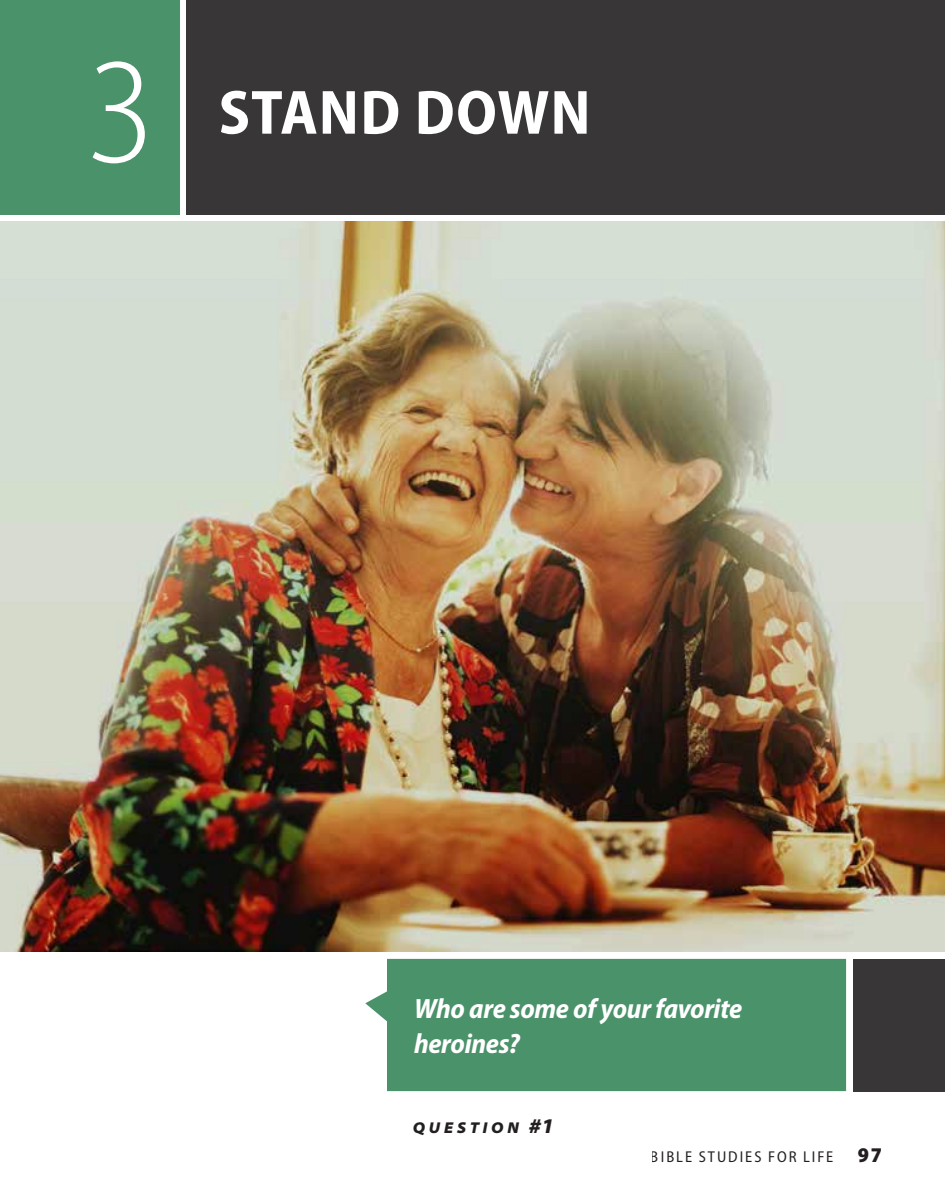
<style>
.page{position:relative;width:945px;height:1197px;background:#fff}
.page>*{position:absolute;margin:0;border:0;box-sizing:border-box;transform-origin:0 0}
.t1{font:300 semi-condensed 152.25px "Myriad Pro";color:#fff}
.t2{font:700 semi-condensed 63px "Myriad Pro";letter-spacing:.015em;color:#fff}
.t3{font:italic 700 semi-condensed 28px/35px "Myriad Pro";letter-spacing:-.015em;color:#fff}
.t4{font:semi-condensed 15.75px "Myriad Pro";letter-spacing:.125em;color:#231f20}
.t5{font:italic 900 semi-expanded 15.75px "Myriad Pro";letter-spacing:.235em;color:#231f20}
.s1{font-size:21px}
.s2{font-weight:900;font-size:21px}
</style>
<div class="page">
<div style="left:853px;top:959px;width:92px;height:132px;background:#383637"></div>
<div style="left:0;top:0;width:179px;height:214px;background:#4a926a"></div>
<div style="left:186px;top:0;width:759px;height:214px;background:#383637"></div>
<div style="left:365px;top:959px;width:481px;height:132px;background:#4a926a"></div>
<img style="left:0;top:221px;width:945px;height:731px">
<h1 class="t1" style="left:87px;top:29px;width:70px">3</h1>
<h2 class="t2" style="left:219px;top:77px;width:373px">STAND DOWN</h2>
<p class="t3" style="left:414px;top:992px;width:330px">Who are some of your favorite heroines?</p>
<p class="t5" style="left:413px;top:1119px;width:143px">QUESTION <span class="s1">#1</span></p>
<p class="t4" style="left:651px;top:1149px;width:233px">BIBLE STUDIES FOR LIFE <span class="s2">97</span></p>
</div>
